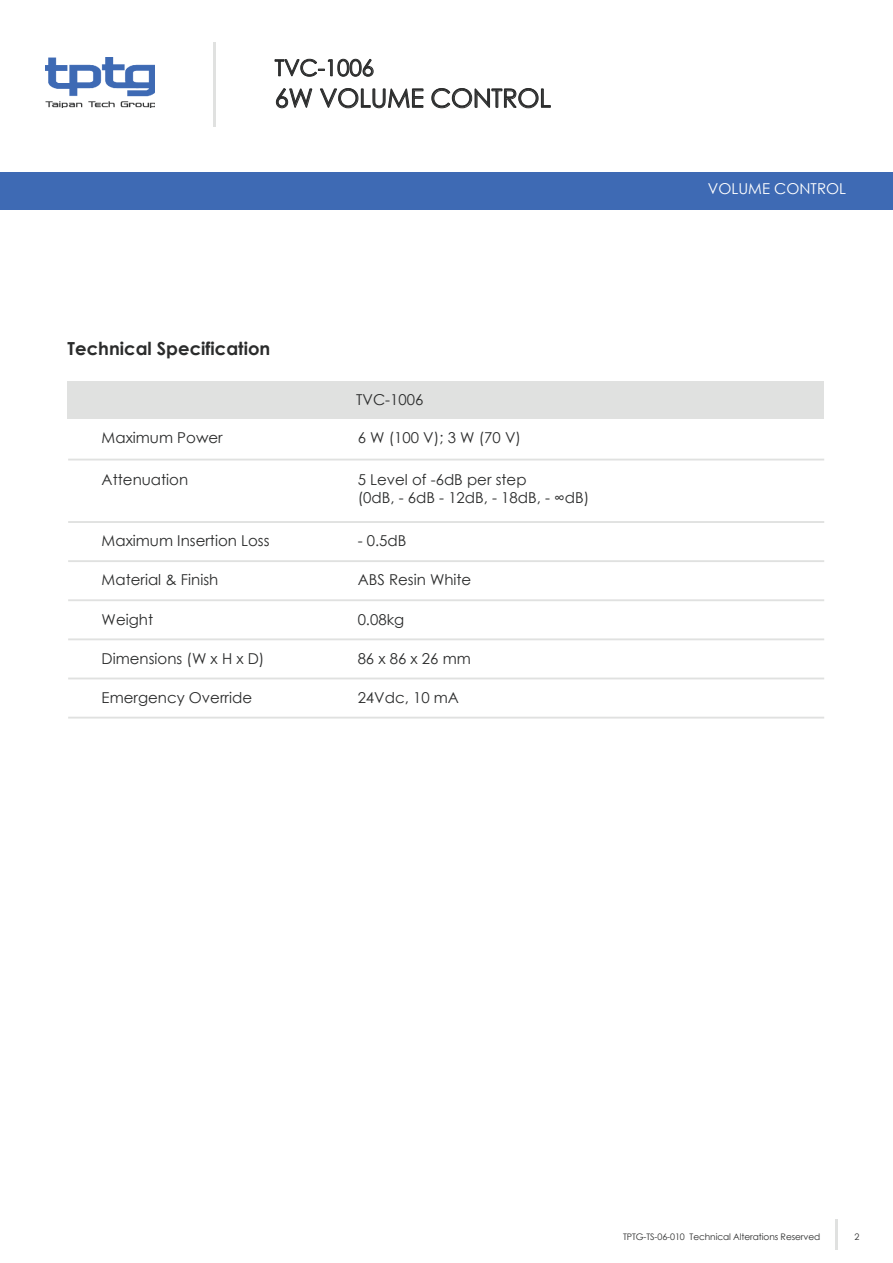
<style>
.page{position:relative;width:893px;height:1263px;background:#fff}
.page>*{position:absolute;margin:0;border:0;box-sizing:border-box;transform-origin:0 0}
.t1{font:25.5px "Century Gothic";letter-spacing:-.01em;color:#2b2c2c}
.t2{font:22.5px "Century Gothic";letter-spacing:-.01em;color:#2b2c2c}
.t3{font:700 18px "Century Gothic";color:#2b2c2c}
.t4{font:15px/18px "Century Gothic";color:#2b2c2c}
.t5{font:15px "Century Gothic";color:#fff}
.t6{font:9px "Century Gothic";letter-spacing:-.01em;color:#2b2c2c}
</style>
<div class="page">
<img style="left:45px;top:58px;width:110px;height:49px">
<hr style="left:213px;top:43px;width:3px;height:84px;background:#e0e1e0">
<svg style="left:275px;top:59px;width:98px;height:18px"></svg>
<svg style="left:276px;top:88px;width:36px;height:20px"></svg>
<svg style="left:320px;top:88px;width:103px;height:20px"></svg>
<svg style="left:431px;top:88px;width:120px;height:20px"></svg>
<hr style="left:835px;top:1219px;width:3px;height:31px;background:#e0e1e0">
<div style="left:0;top:172px;width:893px;height:37px;background:#3e6ab4"></div>
<div style="left:68px;top:381px;width:756px;height:37px;background:#e0e1e0"></div>
<hr style="left:68px;top:459px;width:756px;height:1px;background:#e0e1e0">
<hr style="left:68px;top:521px;width:756px;height:2px;background:#e0e1e0">
<hr style="left:68px;top:560px;width:756px;height:2px;background:#e0e1e0">
<hr style="left:68px;top:599px;width:756px;height:2px;background:#e0e1e0">
<hr style="left:68px;top:638px;width:756px;height:2px;background:#e0e1e0">
<hr style="left:68px;top:677px;width:756px;height:2px;background:#e0e1e0">
<hr style="left:68px;top:717px;width:756px;height:1px;background:#e0e1e0">
<h2 class="t2" style="left:275px;top:52px;width:101px">TVC-1006</h2>
<h1 class="t1" style="left:275px;top:80px;width:278px">6W VOLUME CONTROL</h1>
<p class="t3" style="left:68px;top:335px;width:204px">Technical Specification</p>
<p class="t4" style="left:102px;top:428px;width:123px">Maximum Power</p>
<p class="t4" style="left:102px;top:470px;width:88px">Attenuation</p>
<p class="t4" style="left:102px;top:532px;width:169px">Maximum Insertion Loss</p>
<p class="t4" style="left:102px;top:571px;width:118px">Material &amp; Finish</p>
<p class="t4" style="left:102px;top:611px;width:53px">Weight</p>
<p class="t4" style="left:102px;top:649px;width:164px">Dimensions (W x H x D)</p>
<p class="t4" style="left:102px;top:688px;width:152px">Emergency Override</p>
<p class="t4" style="left:356px;top:390px;width:69px">TVC-1006</p>
<p class="t4" style="left:358px;top:428px;width:165px">6 W (100 V); 3 W (70 V)</p>
<p class="t4" style="left:358px;top:470px;width:233px">5 Level of -6dB per step<br>(0dB, - 6dB - 12dB, - 18dB, - ∞dB)</p>
<p class="t4" style="left:358px;top:532px;width:50px">- 0.5dB</p>
<p class="t4" style="left:358px;top:571px;width:115px">ABS Resin White</p>
<p class="t4" style="left:358px;top:611px;width:48px">0.08kg</p>
<p class="t4" style="left:358px;top:649px;width:115px">86 x 86 x 26 mm</p>
<p class="t4" style="left:358px;top:688px;width:103px">24Vdc, 10 mA</p>
<p class="t5" style="left:708px;top:179px;width:140px">VOLUME CONTROL</p>
<p class="t6" style="left:623px;top:1230px;width:199px">TPTG-TS-06-010 Technical Alterations Reserved</p>
<p class="t6" style="left:854px;top:1230px;width:6px">2</p>
</div>
